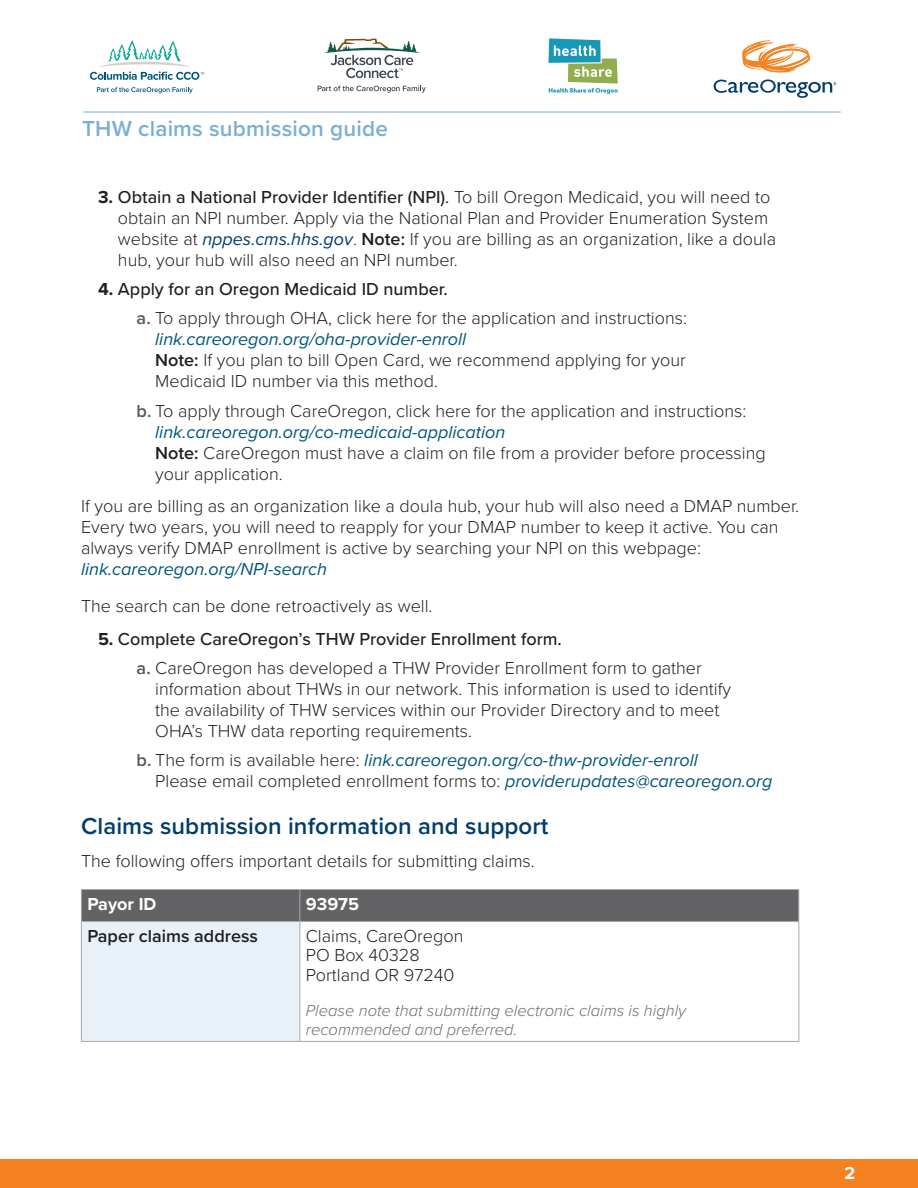
<style>
.page{position:relative;width:918px;height:1188px;background:#fff}
.page>*{position:absolute;margin:0;border:0;box-sizing:border-box;transform-origin:0 0}
.subheads{font:600 24px "Proxima Nova";letter-spacing:.005em;color:#003d6a}
.t1{font:600 22.5px "Proxima Nova";letter-spacing:.01em;color:#7aafd5}
.Body-Main_Text{font:300 18px/21px "Proxima Nova";color:#231f20}
.t2{font:italic 18px/21px "Proxima Nova";color:#00567a}
.t3{font:500 18px "Proxima Nova";color:#231f20}
.Body-Main_Text-2{font:600 18px "Proxima Nova";color:#231f20}
.Body-Main_Text-3{font:700 18px "Proxima Nova";color:#fff}
.Body-Main_Text-4{font:italic 300 16.5px/19.5px "Proxima Nova";color:#6c6d70}
.s1{font-weight:700}
.s2{font-weight:500}
.s3{font-weight:400}
.s4{font-weight:400;font-style:italic;color:#003d6a}
.s5{font-weight:600}
.s6{font-weight:600;color:#57585a}
.s7{font-weight:400;font-style:italic;color:#00567a}
.s8{font-weight:600;font-style:normal;color:#57585a}
.s9{font-weight:300;font-style:normal;color:#231f20}
</style>
<div class="page">
<div style="left:0;top:1159px;width:918px;height:29px;background:#f58220"></div>
<hr style="left:83px;top:112px;width:758px;height:1px;background:#7aafd5">
<div style="left:82px;top:890px;width:716px;height:31px;background:#636366"></div>
<div style="left:81px;top:922px;width:219px;height:119px;background:#e9f1f8"></div>
<hr style="left:81px;top:889px;width:219px;height:1px;background:#a8a9ad">
<hr style="left:81px;top:890px;width:1px;height:31px;background:#a8a9ad">
<hr style="left:300px;top:889px;width:499px;height:1px;background:#a8a9ad">
<hr style="left:299px;top:890px;width:1px;height:31px;background:#a8a9ad">
<hr style="left:798px;top:890px;width:1px;height:31px;background:#a8a9ad">
<hr style="left:81px;top:921px;width:219px;height:1px;background:#a8a9ad">
<hr style="left:81px;top:922px;width:1px;height:119px;background:#a8a9ad">
<hr style="left:300px;top:921px;width:499px;height:1px;background:#a8a9ad">
<hr style="left:299px;top:922px;width:1px;height:119px;background:#a8a9ad">
<hr style="left:798px;top:922px;width:1px;height:119px;background:#a8a9ad">
<hr style="left:81px;top:1041px;width:219px;height:1px;background:#a8a9ad">
<hr style="left:300px;top:1041px;width:499px;height:1px;background:#a8a9ad">
<svg style="left:97px;top:87px;width:96px;height:6px"></svg>
<svg style="left:90px;top:40px;width:114px;height:40px"></svg>
<svg style="left:742px;top:40px;width:68px;height:33px"></svg>
<svg style="left:714px;top:79px;width:122px;height:19px"></svg>
<svg style="left:325px;top:39px;width:95px;height:39px"></svg>
<svg style="left:318px;top:85px;width:108px;height:8px"></svg>
<svg style="left:548px;top:38px;width:70px;height:56px"></svg>
<p class="t1" style="left:82px;top:112px;width:307px">THW claims submission guide</p>
<p class="Body-Main_Text" style="left:118px;top:186px;width:660px;text-indent:-20px"><span class="s1">3.</span> <span class="s2">Obtain a National Provider Identifier (NPI)</span><span class="s3">.</span> To bill Oregon Medicaid, you will need to obtain an NPI number. Apply via the National Plan and Provider Enumeration System website at <span class="s4">nppes.cms.hhs.gov</span>. <span class="s5">Note:</span> If you are billing as an organization, like a doula hub, your hub will also need an NPI number.</p>
<p class="t3" style="left:98px;top:276px;width:351px"><span class="s1">4.</span> Apply for an Oregon Medicaid ID number.</p>
<p class="Body-Main_Text" style="left:155px;top:307px;width:533px;text-indent:-19px"><span class="s6">a.</span> To apply through OHA, click here for the application and instructions: <span class="s7">link.careoregon.org/oha-provider-enroll<br></span><span class="s5">Note:</span> If you plan to bill Open Card, we recommend applying for your Medicaid ID number via this method.</p>
<p class="Body-Main_Text" style="left:155px;top:399px;width:612px;text-indent:-19px"><span class="s6">b.</span> To apply through CareOregon, click here for the application and instructions: <span class="s7">link.careoregon.org/co-medicaid-application<br></span><span class="s5">Note:</span> CareOregon must have a claim on file from a provider before processing your application.</p>
<p class="Body-Main_Text" style="left:81px;top:494px;width:720px">If you are billing as an organization like a doula hub, your hub will also need a DMAP number.<br>Every two years, you will need to reapply for your DMAP number to keep it active. You can always verify DMAP enrollment is active by searching your NPI on this webpage: <span class="s7">link.careoregon.org/NPI-search</span></p>
<p class="Body-Main_Text" style="left:81px;top:594px;width:353px">The search can be done retroactively as well.</p>
<p class="t3" style="left:98px;top:626px;width:465px"><span class="s1">5.</span> Complete CareOregon’s THW Provider Enrollment form.</p>
<p class="Body-Main_Text" style="left:155px;top:657px;width:577px;text-indent:-19px"><span class="s6">a.</span> CareOregon has developed a THW Provider Enrollment form to gather information about THWs in our network. This information is used to identify the availability of THW services within our Provider Directory and to meet OHA’s THW data reporting requirements.</p>
<p class="t2" style="left:155px;top:749px;width:619px;text-indent:-19px"><span class="s8">b.</span> <span class="s9">The form is available here:</span> link.careoregon.org/co-thw-provider-enroll<br><span class="s9">Please email completed enrollment forms to:</span> providerupdates@careoregon.org</p>
<p class="subheads" style="left:81px;top:808px;width:469px">Claims submission information and support</p>
<p class="Body-Main_Text" style="left:81px;top:850px;width:455px">The following offers important details for submitting claims.</p>
<p class="Body-Main_Text-3" style="left:87px;top:890px;width:71px">Payor ID</p>
<p class="Body-Main_Text-3" style="left:306px;top:890px;width:55px">93975</p>
<p class="Body-Main_Text-2" style="left:87px;top:922px;width:172px">Paper claims address</p>
<p class="Body-Main_Text" style="left:306px;top:925px;width:159px;line-height:19.5px">Claims, CareOregon<br>PO Box 40328<br>Portland OR 97240</p>
<p class="Body-Main_Text-4" style="left:306px;top:1000px;width:382px">Please note that submitting electronic claims is highly recommended and preferred.</p>
<p class="Body-Main_Text-3" style="left:845px;top:1160px;width:12px">2</p>
</div>
